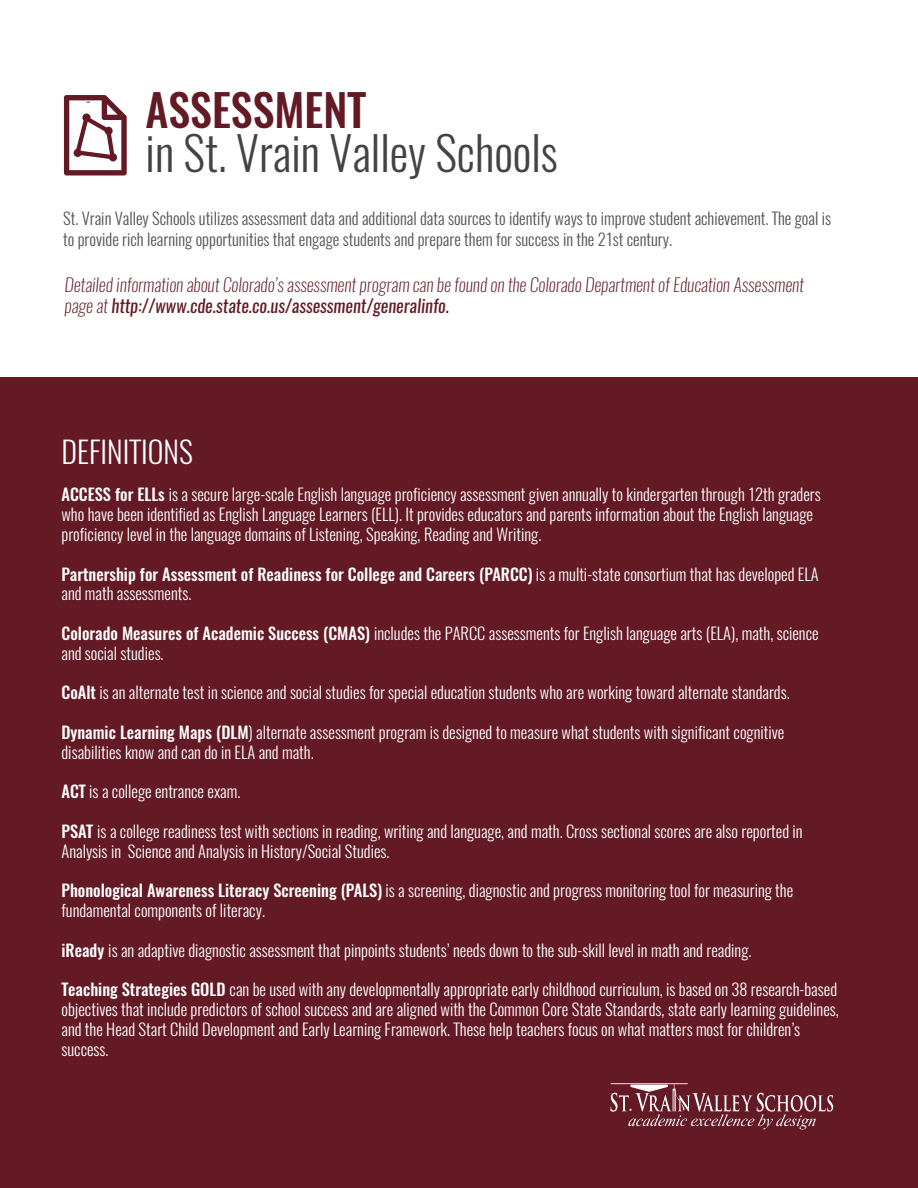
<style>
.page{position:relative;width:918px;height:1188px;background:#fff}
.page>*{position:absolute;margin:0;border:0;box-sizing:border-box;transform-origin:0 0}
.t1{font:300 46.65px "Oswald";color:#434345}
.t2{font:500 44.25px "Oswald";color:#641a25}
.t3{font:300 30px "Oswald";color:#fff}
.t4{font:italic 200 18px/21.6px "Oswald";color:#641a25}
.t5{font:300 16.5px/19.8px "Oswald";color:#fff}
.t6{font:300 16.5px/21px "Oswald";color:#545456}
.t7{font:500 16.5px/19.8px "Oswald";color:#fff}
.t8{font:300 15px "Oswald";color:#231f20}
.s1{font-weight:400}
.s2{font-weight:500}
.s3{font-weight:300}
</style>
<div class="page">
<div style="left:0;top:378px;width:918px;height:810px;background:#641a25"></div>
<hr style="left:611px;top:1083px;width:77px;height:1px;background:#fff">
<svg style="left:611px;top:1084px;width:222px;height:46px"></svg>
<svg style="left:64px;top:95px;width:63px;height:81px"></svg>
<p class="t8" style="left:86px;top:91px;width:6px">-</p>
<h2 class="t2" style="left:146px;top:79px;width:222px">ASSESSMENT</h2>
<h1 class="t1" style="left:146px;top:122px;width:414px">in St. Vrain Valley Schools</h1>
<p class="t6" style="left:63px;top:208px;width:769px">St. Vrain Valley Schools utilizes assessment data and additional data sources to identify ways to improve student achievement. The goal is to provide rich learning opportunities that engage students and prepare them for success in the 21st century.</p>
<p class="t4" style="left:64px;top:273px;width:741px">Detailed information about Colorado’s assessment program can be found on the Colorado Department of Education Assessment page at <span class="s1">http://www.cde.state.co.us/assessment/generalinfo.</span></p>
<h3 class="t3" style="left:62px;top:432px;width:133px">DEFINITIONS</h3>
<p class="t5" style="left:62px;top:485px;width:761px"><span class="s2">ACCESS for ELLs</span> is a secure large-scale English language proficiency assessment given annually to kindergarten through 12th graders who have been identified as English Language Learners (ELL). It provides educators and parents information about the English language proficiency level in the language domains of Listening, Speaking, Reading and Writing.</p>
<p class="t7" style="left:62px;top:564px;width:759px">Partnership for Assessment of Readiness for College and Careers (PARCC) <span class="s3">is a multi-state consortium that has developed ELA and math assessments.</span></p>
<p class="t5" style="left:62px;top:624px;width:759px"><span class="s2">Colorado Measures of Academic Success (CMAS)</span> includes the PARCC assessments for English language arts (ELA), math, science and social studies.</p>
<p class="t5" style="left:62px;top:683px;width:730px"><span class="s2">CoAlt</span> is an alternate test in science and social studies for special education students who are working toward alternate standards.</p>
<p class="t5" style="left:62px;top:723px;width:724px"><span class="s2">Dynamic Learning Maps (DLM</span>) alternate assessment program is designed to measure what students with significant cognitive disabilities know and can do in ELA and math.</p>
<p class="t5" style="left:62px;top:782px;width:180px"><span class="s2">ACT</span> is a college entrance exam.</p>
<p class="t5" style="left:62px;top:822px;width:743px"><span class="s2">PSAT</span> is a college readiness test with sections in reading, writing and language, and math. Cross sectional scores are also reported in<br>Analysis in Science and Analysis in History/Social Studies.</p>
<p class="t5" style="left:62px;top:881px;width:733px"><span class="s2">Phonological Awareness Literacy Screening (PALS)</span> is a screening, diagnostic and progress monitoring tool for measuring the fundamental components of literacy.</p>
<p class="t5" style="left:62px;top:940px;width:692px"><span class="s2">iReady</span> is an adaptive diagnostic assessment that pinpoints students’ needs down to the sub-skill level in math and reading.</p>
<p class="t5" style="left:62px;top:980px;width:779px"><span class="s2">Teaching Strategies GOLD</span> can be used with any developmentally appropriate early childhood curriculum, is based on 38 research-based objectives that include predictors of school success and are aligned with the Common Core State Standards, state early learning guidelines, and the Head Start Child Development and Early Learning Framework. These help teachers focus on what matters most for children’s success.</p>
</div>
